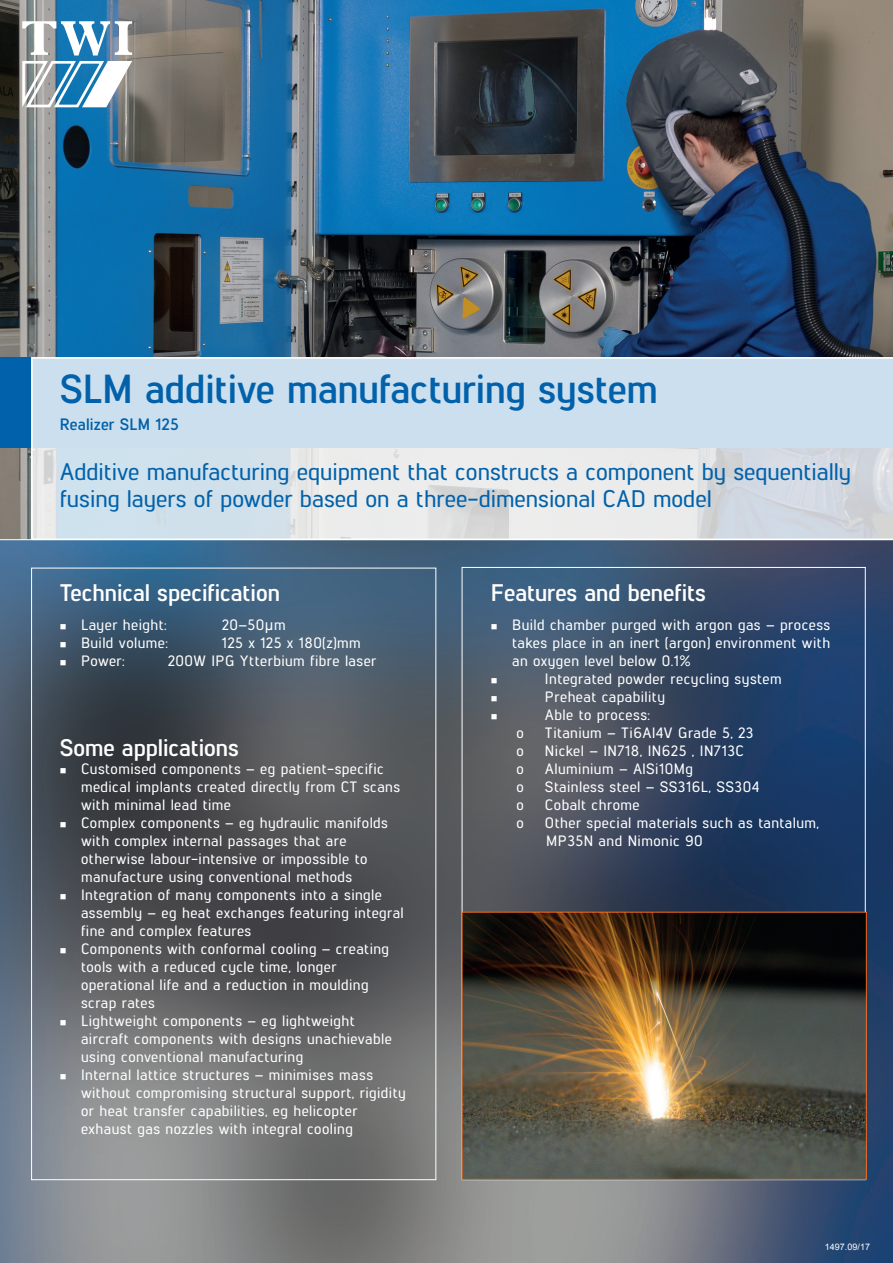
<style>
.page{position:relative;width:893px;height:1263px;background:#fff}
.page>*{position:absolute;margin:0;border:0;box-sizing:border-box;transform-origin:0 0}
.Large_blue_heading{font:700 40.5px "Lintel";color:#0161aa}
.Blue_sub_heading{font:500 24px/27px "Lintel";color:#0161aa}
.White_sub_heading{font:700 24px "Lintel";color:#fff}
.Equipment_sub_headin{font:700 16.5px "Lintel";letter-spacing:.01em;color:#0161aa}
.CORPORATE_-_10pt_WHI{font:500 15px/18px "Lintel";letter-spacing:.03em;color:#fff}
.Print_ref{font:9px "Arial";letter-spacing:-.005em;color:#fff}
.s1{font-family:"Arial Narrow";font-weight:400}
</style>
<div class="page">
<img style="left:0;top:540px;width:893px;height:723px">
<img style="left:0;top:0;width:893px;height:540px">
<div style="left:0;top:357px;width:893px;height:91px;background:#0161aa"></div>
<svg style="left:21px;top:21px;width:113px;height:91px"></svg>
<img style="left:464px;top:914px;width:401px;height:264px">
<div style="left:462px;top:912px;width:405px;height:268px;border:1px solid #f36e21"></div>
<svg style="left:31px;top:357px;width:862px;height:183px;background:#d5e1eb"></svg>
<svg style="left:61px;top:624px;width:5px;height:5px"></svg>
<svg style="left:61px;top:642px;width:5px;height:5px"></svg>
<svg style="left:61px;top:660px;width:5px;height:5px"></svg>
<svg style="left:61px;top:768px;width:5px;height:5px"></svg>
<svg style="left:61px;top:822px;width:5px;height:5px"></svg>
<svg style="left:61px;top:894px;width:5px;height:5px"></svg>
<svg style="left:61px;top:948px;width:5px;height:5px"></svg>
<svg style="left:61px;top:1020px;width:5px;height:5px"></svg>
<svg style="left:61px;top:1074px;width:5px;height:5px"></svg>
<svg style="left:492px;top:624px;width:5px;height:5px"></svg>
<svg style="left:492px;top:678px;width:5px;height:5px"></svg>
<svg style="left:492px;top:696px;width:5px;height:5px"></svg>
<svg style="left:492px;top:714px;width:5px;height:5px"></svg>
<p class="Large_blue_heading" style="left:60px;top:360px;width:599px">SLM additive manufacturing system</p>
<p class="Equipment_sub_headin" style="left:60px;top:413px;width:121px">Realizer SLM 125</p>
<p class="Blue_sub_heading" style="left:60px;top:457px;width:793px">Additive manufacturing equipment that constructs a component by sequentially fusing layers of powder based on a three-dimensional CAD model</p>
<p class="White_sub_heading" style="left:60px;top:575px;width:222px">Technical specification</p>
<p class="CORPORATE_-_10pt_WHI" style="left:81px;top:615px;width:87px">Layer height:</p>
<p class="CORPORATE_-_10pt_WHI" style="left:222px;top:615px;width:65px">20–50<span class="s1">µ</span>m</p>
<p class="CORPORATE_-_10pt_WHI" style="left:81px;top:633px;width:88px">Build volume:</p>
<p class="CORPORATE_-_10pt_WHI" style="left:222px;top:633px;width:140px">125 x 125 x 180(z)mm</p>
<p class="CORPORATE_-_10pt_WHI" style="left:81px;top:651px;width:45px">Power:</p>
<p class="CORPORATE_-_10pt_WHI" style="left:168px;top:651px;width:210px">200W IPG Ytterbium fibre laser</p>
<p class="White_sub_heading" style="left:60px;top:731px;width:181px">Some applications</p>
<p class="CORPORATE_-_10pt_WHI" style="left:81px;top:759px;width:321px">Customised components – eg patient-specific medical implants created directly from CT scans with minimal lead time</p>
<p class="CORPORATE_-_10pt_WHI" style="left:81px;top:813px;width:309px">Complex components – eg hydraulic manifolds with complex internal passages that are otherwise labour-intensive or impossible to manufacture using conventional methods</p>
<p class="CORPORATE_-_10pt_WHI" style="left:81px;top:885px;width:324px">Integration of many components into a single assembly – eg heat exchanges featuring integral fine and complex features</p>
<p class="CORPORATE_-_10pt_WHI" style="left:81px;top:939px;width:310px">Components with conformal cooling – creating tools with a reduced cycle time, longer operational life and a reduction in moulding scrap rates</p>
<p class="CORPORATE_-_10pt_WHI" style="left:81px;top:1011px;width:312px">Lightweight components – eg lightweight aircraft components with designs unachievable using conventional manufacturing</p>
<p class="CORPORATE_-_10pt_WHI" style="left:81px;top:1065px;width:326px">Internal lattice structures – minimises mass without compromising structural support, rigidity or heat transfer capabilities, eg helicopter exhaust gas nozzles with integral cooling</p>
<p class="White_sub_heading" style="left:491px;top:575px;width:216px">Features and benefits</p>
<p class="CORPORATE_-_10pt_WHI" style="left:512px;top:615px;width:320px;text-align:justify">Build chamber purged with argon gas – process takes place in an inert (argon) environment with an oxygen level below 0.1%</p>
<p class="CORPORATE_-_10pt_WHI" style="left:545px;top:669px;width:238px">Integrated powder recycling system</p>
<p class="CORPORATE_-_10pt_WHI" style="left:545px;top:687px;width:122px">Preheat capability</p>
<p class="CORPORATE_-_10pt_WHI" style="left:545px;top:705px;width:106px">Able to process:</p>
<p class="CORPORATE_-_10pt_WHI" style="left:516px;top:723px;width:9px">o</p>
<p class="CORPORATE_-_10pt_WHI" style="left:545px;top:723px;width:210px">Titanium – Ti6Al4V Grade 5, 23</p>
<p class="CORPORATE_-_10pt_WHI" style="left:516px;top:741px;width:9px">o</p>
<p class="CORPORATE_-_10pt_WHI" style="left:545px;top:741px;width:201px">Nickel – IN718, IN625 , IN713C</p>
<p class="CORPORATE_-_10pt_WHI" style="left:516px;top:759px;width:9px">o</p>
<p class="CORPORATE_-_10pt_WHI" style="left:545px;top:759px;width:149px">Aluminium – AlSi10Mg</p>
<p class="CORPORATE_-_10pt_WHI" style="left:516px;top:777px;width:9px">o</p>
<p class="CORPORATE_-_10pt_WHI" style="left:545px;top:777px;width:216px">Stainless steel – SS316L, SS304</p>
<p class="CORPORATE_-_10pt_WHI" style="left:516px;top:795px;width:9px">o</p>
<p class="CORPORATE_-_10pt_WHI" style="left:545px;top:795px;width:96px">Cobalt chrome</p>
<p class="CORPORATE_-_10pt_WHI" style="left:516px;top:813px;width:9px">o</p>
<p class="CORPORATE_-_10pt_WHI" style="left:545px;top:813px;width:275px">Other special materials such as tantalum,<br>MP35N and Nimonic 90</p>
<p class="Print_ref" style="left:825px;top:1241px;width:47px">1497.09/17</p>
</div>
